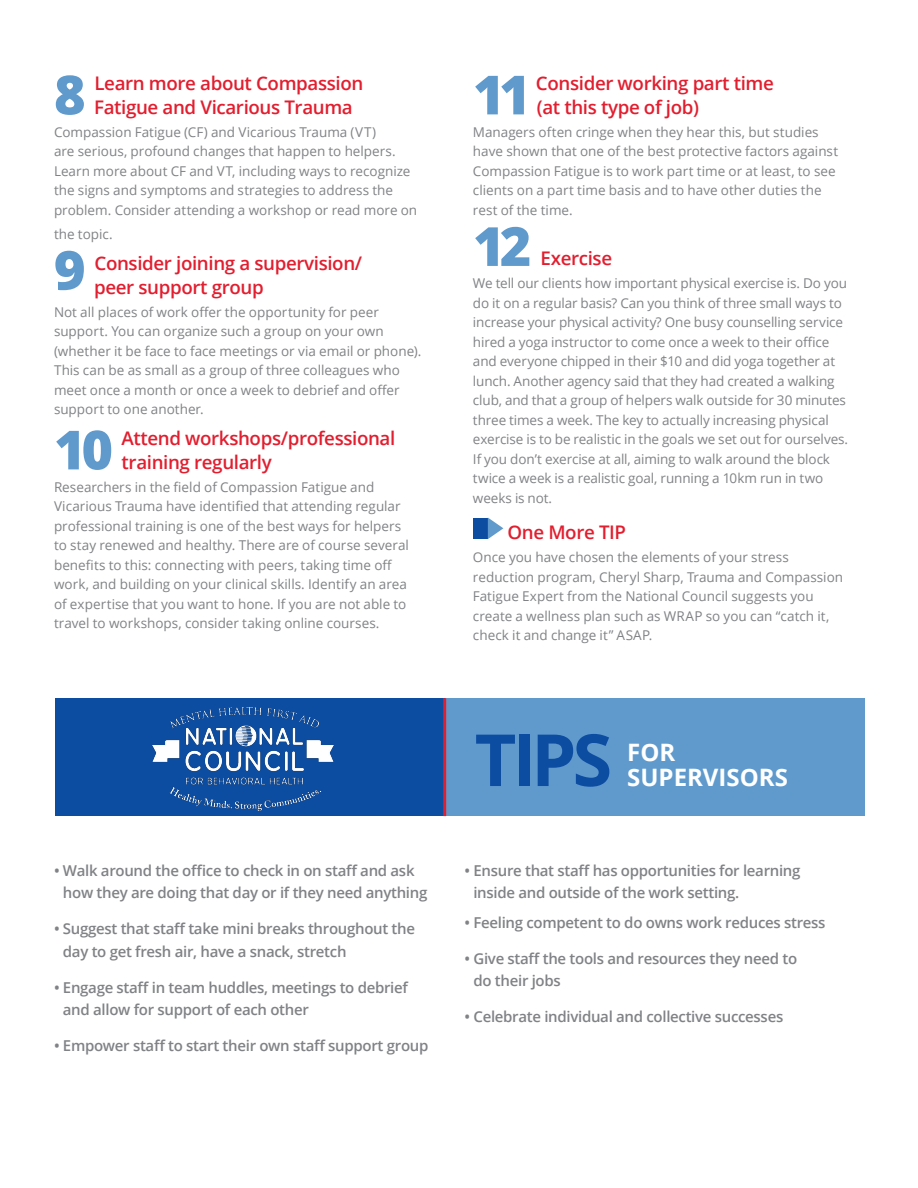
<style>
.page{position:relative;width:918px;height:1188px;background:#fff}
.page>*{position:absolute;margin:0;border:0;box-sizing:border-box;transform-origin:0 0}
.subhead{font:700 72px "Open Sans";color:#0d4da1}
.t1{font:800 54px "Open Sans";color:#609acd}
.subhead-2{font:700 24px/25.5px "Open Sans";color:#fff}
.fact{font:600 18.75px "Open Sans";letter-spacing:-.02em;color:#e21e2f}
.fact-2{font:600 15px/22.5px "Open Sans";letter-spacing:-.02em;color:#808285}
.copy{font:13.5px/19.5px "Open Sans";color:#808285}
</style>
<div class="page">
<div style="left:361px;top:698px;width:504px;height:118px;background:#609acd"></div>
<div style="left:55px;top:698px;width:389px;height:118px;background:#0d4da1"></div>
<hr style="left:443px;top:698px;width:3px;height:118px;background:#e21e2f">
<div style="left:473px;top:518px;width:15px;height:21px;background:#0d4da1"></div>
<svg style="left:488px;top:518px;width:15px;height:21px"></svg>
<img style="left:153px;top:707px;width:180px;height:103px">
<p class="t1" style="left:54px;top:54px;width:33px">8</p>
<p class="fact" style="left:94px;top:70px;width:270px">Learn more about Compassion</p>
<p class="fact" style="left:94px;top:94px;width:260px">Fatigue and Vicarious Trauma</p>
<p class="copy" style="left:54px;top:122px;width:365px">Compassion Fatigue (CF) and Vicarious Trauma (VT)<br>are serious, profound changes that happen to helpers.<br>Learn more about CF and VT, including ways to recognize the signs and symptoms and strategies to address the problem. Consider attending a workshop or read more on</p>
<p class="copy" style="left:54px;top:224px;width:60px">the topic.</p>
<p class="fact" style="left:94px;top:250px;width:269px">Consider joining a supervision/</p>
<p class="t1" style="left:54px;top:229px;width:33px">9</p>
<p class="fact" style="left:94px;top:274px;width:171px">peer support group</p>
<p class="copy" style="left:54px;top:302px;width:369px">Not all places of work offer the opportunity for peer support. You can organize such a group on your own (whether it be face to face meetings or via email or phone).<br>This can be as small as a group of three colleagues who meet once a month or once a week to debrief and offer support to one another.</p>
<p class="fact" style="left:122px;top:425px;width:275px">Attend workshops/professional</p>
<p class="t1" style="left:54px;top:409px;width:61px">10</p>
<p class="fact" style="left:122px;top:449px;width:152px">training regularly</p>
<p class="copy" style="left:54px;top:477px;width:356px">Researchers in the field of Compassion Fatigue and Vicarious Trauma have identified that attending regular professional training is one of the best ways for helpers to stay renewed and healthy. There are of course several benefits to this: connecting with peers, taking time off work, and building on your clinical skills. Identify an area of expertise that you want to hone. If you are not able to travel to workshops, consider taking online courses.</p>
<p class="fact-2" style="left:63px;top:859px;width:366px;text-indent:-9px">• Walk around the office to check in on staff and ask how they are doing that day or if they need anything</p>
<p class="fact-2" style="left:63px;top:917px;width:354px;text-indent:-9px">• Suggest that staff take mini breaks throughout the day to get fresh air, have a snack, stretch</p>
<p class="fact-2" style="left:63px;top:976px;width:347px;text-indent:-9px">• Engage staff in team huddles, meetings to debrief and allow for support of each other</p>
<p class="fact-2" style="left:54px;top:1034px;width:376px">• Empower staff to start their own staff support group</p>
<p class="fact" style="left:536px;top:70px;width:239px">Consider working part time</p>
<p class="t1" style="left:473px;top:54px;width:59px">11</p>
<p class="fact" style="left:537px;top:94px;width:164px">(at this type of job)</p>
<p class="copy" style="left:473px;top:122px;width:367px">Managers often cringe when they hear this, but studies have shown that one of the best protective factors against Compassion Fatigue is to work part time or at least, to see clients on a part time basis and to have other duties the rest of the time.</p>
<p class="t1" style="left:473px;top:205px;width:60px">12</p>
<p class="fact" style="left:541px;top:246px;width:73px">Exercise</p>
<p class="copy" style="left:473px;top:273px;width:377px">We tell our clients how important physical exercise is. Do you do it on a regular basis? Can you think of three small ways to increase your physical activity? One busy counselling service hired a yoga instructor to come once a week to their office and everyone chipped in their $10 and did yoga together at lunch. Another agency said that they had created a walking club, and that a group of helpers walk outside for 30 minutes three times a week. The key to actually increasing physical exercise is to be realistic in the goals we set out for ourselves.<br>If you don’t exercise at all, aiming to walk around the block twice a week is a realistic goal, running a 10km run in two weeks is not.</p>
<p class="fact" style="left:508px;top:519px;width:120px">One More TIP</p>
<p class="copy" style="left:473px;top:547px;width:372px">Once you have chosen the elements of your stress reduction program, Cheryl Sharp, Trauma and Compassion Fatigue Expert from the National Council suggests you create a wellness plan such as WRAP so you can “catch it, check it and change it” ASAP.</p>
<p class="subhead" style="left:475px;top:709px;width:139px">TIPS</p>
<p class="subhead-2" style="left:627px;top:738px;width:162px">FOR<br>SUPERVISORS</p>
<p class="fact-2" style="left:473px;top:859px;width:329px;text-indent:-9px">• Ensure that staff has opportunities for learning inside and outside of the work setting.</p>
<p class="fact-2" style="left:465px;top:911px;width:363px">• Feeling competent to do owns work reduces stress</p>
<p class="fact-2" style="left:473px;top:947px;width:325px;text-indent:-9px">• Give staff the tools and resources they need to do their jobs</p>
<p class="fact-2" style="left:465px;top:1005px;width:320px">• Celebrate individual and collective successes</p>
</div>
